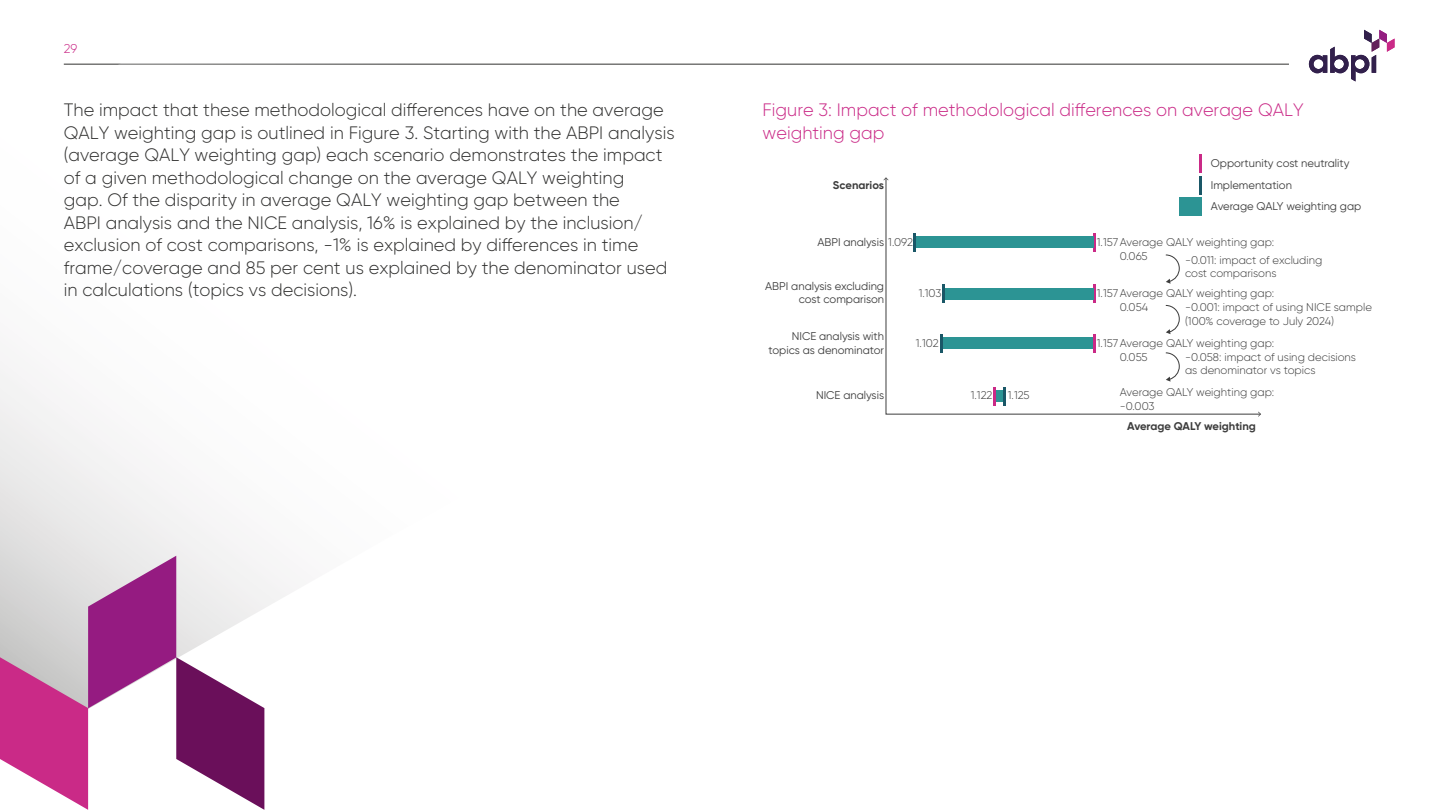
<style>
.page{position:relative;width:1440px;height:810px;background:#fff}
.page>*{position:absolute;margin:0;border:0;box-sizing:border-box;transform-origin:0 0}
.ABPI_Body_Text{font:300 18px/22.5px "Gilroy";color:#313130}
.ABPI_Figure_Text{font:300 18px/22.5px "Gilroy";color:#ca2a87}
.t1{font:300 12.75px "Gilroy";color:#ca2a87}
.t2{font:300 11.25px/13.5px "Gilroy";color:#3d3d3d}
.t3{font:11.25px/21.8px "Gilroy";color:#3d3d3d;text-align:right}
.t4{font:700 11.25px "Gilroy";color:#3d3d3d}
.s1{font-weight:300}
</style>
<div class="page">
<hr style="left:64px;top:64px;width:1224px;height:1px;background:#313130">
<svg style="left:1308px;top:30px;width:86px;height:51px"></svg>
<svg style="left:0;top:63px;width:550px;height:696px"></svg>
<svg style="left:0;top:556px;width:264px;height:254px"></svg>
<svg style="left:885px;top:177px;width:374px;height:238px"></svg>
<svg style="left:883px;top:177px;width:5px;height:3px"></svg>
<svg style="left:1257px;top:412px;width:3px;height:5px"></svg>
<svg style="left:1093px;top:233px;width:2px;height:19px"></svg>
<svg style="left:1199px;top:154px;width:2px;height:41px"></svg>
<div style="left:1179px;top:197px;width:22px;height:19px;background:#2c9494"></div>
<div style="left:916px;top:237px;width:177px;height:11px;background:#2c9494"></div>
<hr style="left:913px;top:233px;width:3px;height:19px;background:#1a5767">
<svg style="left:1093px;top:284px;width:2px;height:19px"></svg>
<div style="left:944px;top:288px;width:149px;height:11px;background:#2c9494"></div>
<hr style="left:942px;top:284px;width:3px;height:19px;background:#1a5767">
<svg style="left:1093px;top:334px;width:2px;height:19px"></svg>
<hr style="left:993px;top:387px;width:3px;height:19px;background:#ca2a87">
<div style="left:941px;top:338px;width:152px;height:11px;background:#2c9494"></div>
<svg style="left:940px;top:334px;width:2px;height:19px"></svg>
<svg style="left:1003px;top:387px;width:2px;height:19px"></svg>
<svg style="left:1164px;top:254px;width:16px;height:30px"></svg>
<svg style="left:1164px;top:304px;width:16px;height:30px"></svg>
<svg style="left:1164px;top:352px;width:16px;height:30px"></svg>
<p class="t1" style="left:64px;top:40px;width:15px">29</p>
<p class="ABPI_Body_Text" style="left:64px;top:99px;width:612px">The impact that these methodological differences have on the average QALY weighting gap is outlined in Figure 3. Starting with the ABPI analysis (average QALY weighting gap) each scenario demonstrates the impact of a given methodological change on the average QALY weighting<br>gap. Of the disparity in average QALY weighting gap between the<br>ABPI analysis and the NICE analysis, 16% is explained by the inclusion/ exclusion of cost comparisons, -1% is explained by differences in time frame/coverage and 85 per cent us explained by the denominator used in calculations (topics vs decisions).</p>
<p class="ABPI_Figure_Text" style="left:762px;top:99px;width:542px">Figure 3: Impact of methodological differences on average QALY weighting gap</p>
<p class="t3" style="left:1210px;top:152px;width:152px;text-align:left">Opportunity cost neutrality<br>Implementation<br>Average QALY weighting gap</p>
<p class="t4" style="left:833px;top:178px;width:53px">Scenarios</p>
<p class="t3" style="left:817px;top:231px;width:97px">ABPI analysis <span class="s1">1.092</span></p>
<p class="t2" style="left:1119px;top:236px;width:156px;text-indent:-23px">1.157Average QALY weighting gap:<br>0.065</p>
<p class="t2" style="left:1184px;top:253px;width:139px">-0.011: impact of excluding cost comparisons</p>
<p class="t2" style="left:1184px;top:300px;width:188px">-0.001: impact of using NICE sample (100% coverage to July 2024)</p>
<p class="t2" style="left:1184px;top:350px;width:172px">-0.058: impact of using decisions as denominator vs topics</p>
<p class="t3" style="left:765px;top:279px;width:120px;line-height:13.2px">ABPI analysis excluding cost comparison</p>
<p class="t3" style="left:768px;top:330px;width:117px;line-height:13.2px">NICE analysis with topics as denominator</p>
<p class="t3" style="left:816px;top:384px;width:70px">NICE analysis</p>
<p class="t2" style="left:918px;top:287px;width:24px">1.103</p>
<p class="t2" style="left:1119px;top:287px;width:156px;text-indent:-23px">1.157Average QALY weighting gap:<br>0.054</p>
<p class="t2" style="left:1119px;top:336px;width:156px;text-indent:-23px">1.157Average QALY weighting gap:<br>0.055</p>
<p class="t2" style="left:1119px;top:385px;width:156px">Average QALY weighting gap: -0.003</p>
<p class="t2" style="left:915px;top:336px;width:24px">1.102</p>
<p class="t2" style="left:970px;top:388px;width:23px">1.122</p>
<p class="t2" style="left:1007px;top:388px;width:23px">1.125</p>
<p class="t4" style="left:1127px;top:419px;width:130px">Average QALY weighting</p>
</div>
